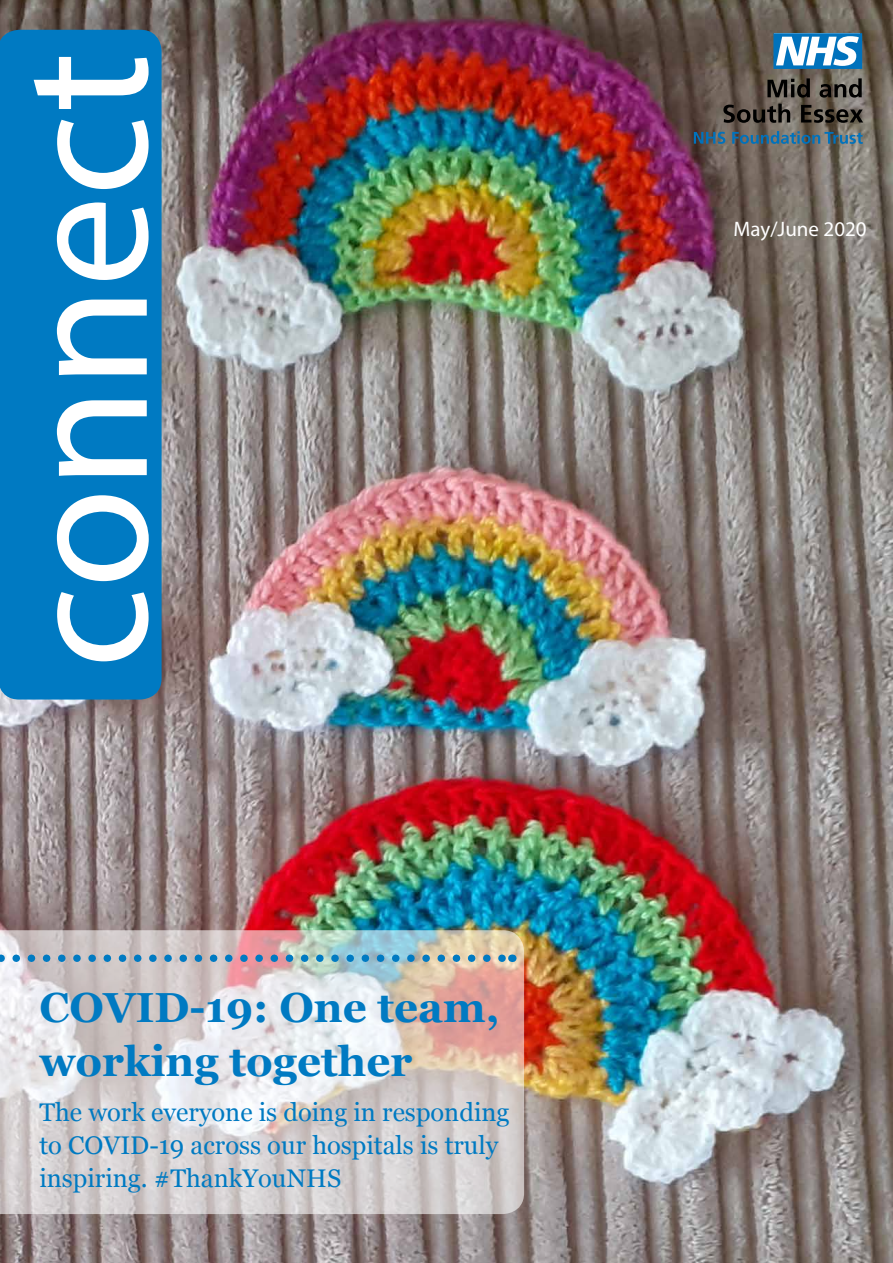
<style>
.page{position:relative;width:893px;height:1263px;background:#fff}
.page>*{position:absolute;margin:0;border:0;box-sizing:border-box;transform-origin:0 0}
.t1{font:181.5px "Myriad Pro";color:#fff}
.t2{font:700 42px/54px "Georgia";color:#007ac2}
.t3{font:25.5px/33px "Georgia";color:#007ac2}
.t4{font:21px "Myriad Pro";color:#fff}
</style>
<div class="page">
<img style="left:0;top:0;width:893px;height:1263px">
<div style="left:0;top:30px;width:162px;height:669px;background:#007ac2"></div>
<svg style="left:0;top:930px;width:524px;height:284px;background:#d8cfce"></svg>
<svg style="left:0;top:954px;width:504px;height:8px;background:#82a8c0"></svg>
<svg style="left:773px;top:33px;width:89px;height:36px"></svg>
<svg style="left:767px;top:78px;width:43px;height:20px"></svg>
<svg style="left:819px;top:78px;width:43px;height:20px"></svg>
<svg style="left:723px;top:104px;width:67px;height:19px"></svg>
<svg style="left:801px;top:105px;width:62px;height:18px"></svg>
<svg style="left:694px;top:132px;width:31px;height:12px"></svg>
<svg style="left:732px;top:131px;width:131px;height:13px;background:#4c6f83"></svg>
<h1 class="t1" style="left:-26px;top:668px;width:618px;rotate:-90deg">connect</h1>
<h2 class="t2" style="left:39px;top:980px;width:462px">COVID-19: One team, working together</h2>
<p class="t3" style="left:39px;top:1096px;width:472px">The work everyone is doing in responding to COVID-19 across our hospitals is truly inspiring. #ThankYouNHS</p>
<p class="t4" style="left:733px;top:216px;width:135px">May/June 2020</p>
</div>
